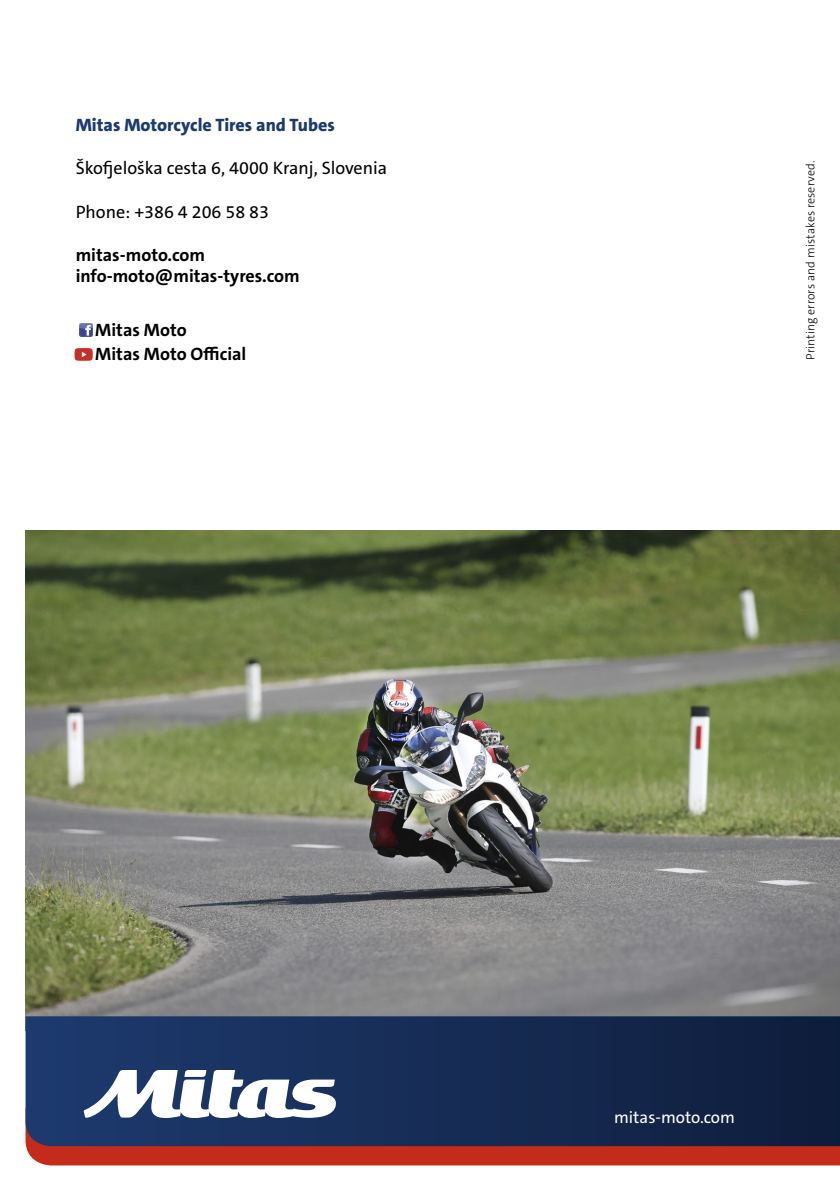
<style>
.page{position:relative;width:840px;height:1191px;background:#fff}
.page>*{position:absolute;margin:0;border:0;box-sizing:border-box;transform-origin:0 0}
.t1{font:700 18px/21.6px "The Sans C5";color:#000}
.t2{font:18px "The Sans C5";color:#000}
.t3{font:800 18px "The Sans C5";color:#1d3a6e}
.t4{font:16.8px "The Sans C5";color:#fff}
.t5{font:300 12px "The Sans C5";letter-spacing:.01em;color:#000}
</style>
<div class="page">
<img style="left:26px;top:530px;width:813px;height:486px">
<div style="left:26px;top:1146px;width:813px;height:19px;background:#c52b1b"></div>
<svg style="left:26px;top:1016px;width:813px;height:130px;background:#162b53"></svg>
<svg style="left:83px;top:1070px;width:254px;height:48px"></svg>
<img style="left:79px;top:323px;width:14px;height:14px">
<svg style="left:74px;top:348px;width:19px;height:13px"></svg>
<p class="t3" style="left:76px;top:114px;width:260px">Mitas Motorcycle Tires and Tubes</p>
<p class="t2" style="left:76px;top:157px;width:313px">Škofjeloška cesta 6, 4000 Kranj, Slovenia</p>
<p class="t2" style="left:76px;top:200px;width:195px">Phone: +386 4 206 58 83</p>
<p class="t1" style="left:76px;top:244px;width:225px">mitas-moto.com info-moto@mitas-tyres.com</p>
<p class="t1" style="left:95px;top:318px;width:152px;line-height:24px">Mitas Moto<br>Mitas Moto Official</p>
<p class="t5" style="left:802px;top:360px;width:201px;rotate:-90deg">Printing errors and mistakes reserved.</p>
<p class="t4" style="left:613px;top:1106px;width:122px">mitas-moto.com</p>
</div>
